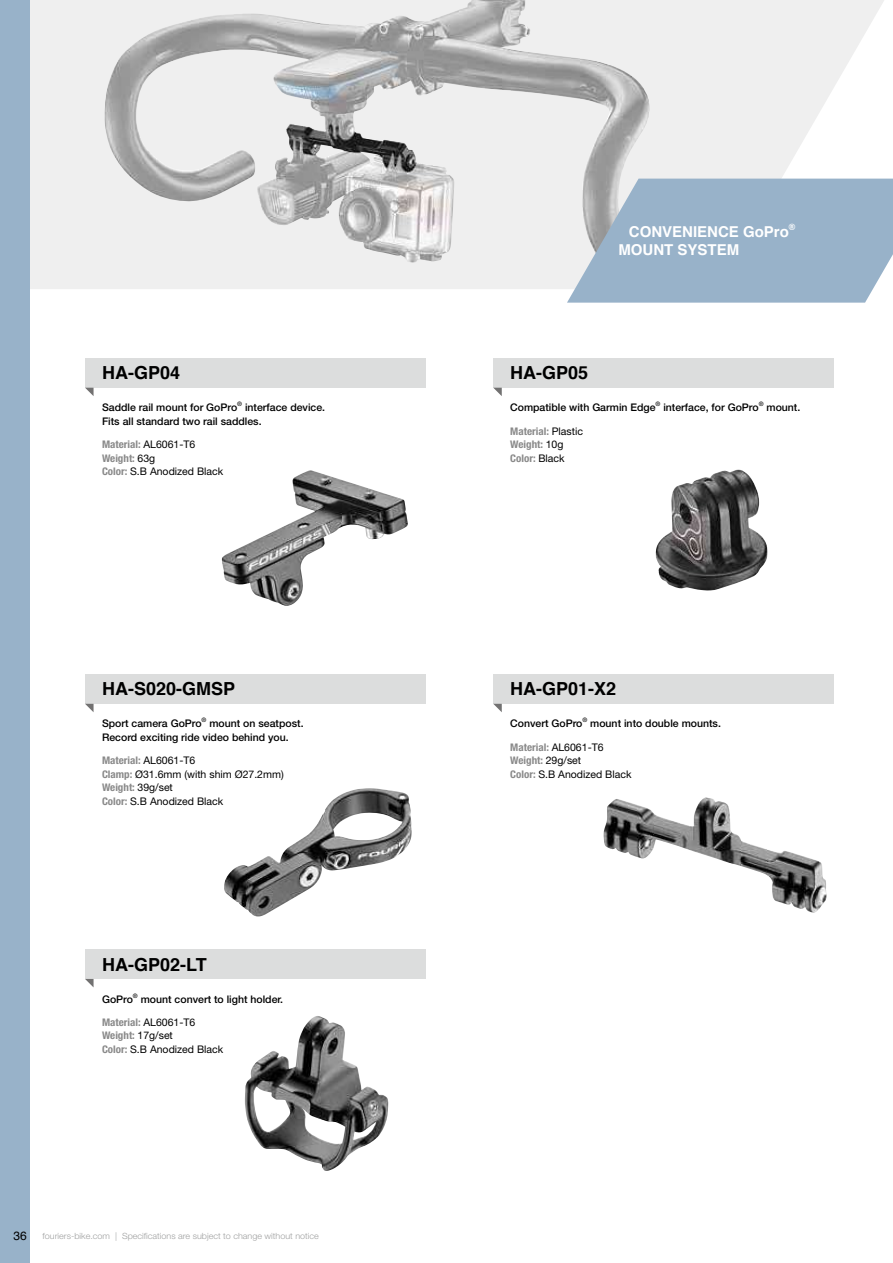
<style>
.page{position:relative;width:893px;height:1263px;background:#fff}
.page>*{position:absolute;margin:0;border:0;box-sizing:border-box;transform-origin:0 0}
.t1{font:700 18px "Helvetica";color:#000}
.t2{font:700 15px "Helvetica";color:#fff}
.t3{font:12px "Helvetica";color:#000}
.t4{font:500 10.5px/13.5px "Helvetica Neue LT Std";color:#000}
.t5{font:10.5px/13.5px "Helvetica Neue LT Std";color:#000}
.t6{font:700 condensed 10.5px/13.5px "Helvetica Neue LT Std";color:#898989;scale:1.05 1}
.t7{font:700 8.7px "Helvetica";color:#fff}
.t8{font:300 8.55px "Helvetica Neue LT Std";color:#9fa0a0;scale:1.05 1}
.t9{font:500 6.15px "Helvetica Neue LT Std";color:#000}
.s1{font-weight:700;font-stretch:condensed;color:#898989}
.s2{font-weight:400;font-stretch:normal;color:#000}
</style>
<div class="page">
<div style="left:493px;top:358px;width:340px;height:30px;background:#dcdddd"></div>
<svg style="left:493px;top:388px;width:9px;height:8px"></svg>
<div style="left:85px;top:358px;width:340px;height:30px;background:#dcdddd"></div>
<svg style="left:85px;top:388px;width:9px;height:8px"></svg>
<img style="left:221px;top:470px;width:187px;height:136px">
<img style="left:603px;top:797px;width:224px;height:116px">
<div style="left:493px;top:674px;width:340px;height:30px;background:#dcdddd"></div>
<svg style="left:493px;top:704px;width:9px;height:8px"></svg>
<img style="left:245px;top:1016px;width:143px;height:155px">
<div style="left:85px;top:949px;width:340px;height:30px;background:#dcdddd"></div>
<svg style="left:85px;top:979px;width:9px;height:8px"></svg>
<img style="left:224px;top:788px;width:188px;height:128px">
<div style="left:85px;top:674px;width:340px;height:30px;background:#dcdddd"></div>
<svg style="left:85px;top:704px;width:9px;height:8px"></svg>
<svg style="left:30px;top:0;width:861px;height:289px;fill:#efefef"></svg>
<img style="left:104px;top:0;width:367px;height:202px">
<svg style="left:567px;top:179px;width:326px;height:124px;background:#a0b6ca"></svg>
<img style="left:656px;top:470px;width:112px;height:120px">
<div style="left:0;top:0;width:30px;height:1263px;background:#98b2c9"></div>
<h1 class="t1" style="left:102px;top:358px;width:80px">HA-GP04</h1>
<p class="t4" style="left:102px;top:401px;width:137px">Saddle rail mount for GoPro</p>
<p class="t9" style="left:237px;top:400px;width:6px">®</p>
<p class="t4" style="left:102px;top:401px;width:225px;text-indent:143px">interface device.<br>Fits all standard two rail saddles.</p>
<p class="t5" style="left:102px;top:437px;width:123px"><span class="s1">Material:</span> AL6061-T6<br><span class="s1">Weight:</span> 63g<br><span class="s1">Color:</span> S.B Anodized Black</p>
<h1 class="t1" style="left:102px;top:674px;width:135px">HA-S020-GMSP</h1>
<p class="t4" style="left:102px;top:717px;width:101px">Sport camera GoPro</p>
<p class="t9" style="left:202px;top:717px;width:6px">®</p>
<p class="t4" style="left:102px;top:717px;width:203px;text-indent:107px">mount on seatpost.<br>Record exciting ride video behind you.</p>
<p class="t5" style="left:102px;top:753px;width:183px"><span class="s1">Material:</span> AL6061-T6<br><span class="s1">Clamp:</span> Ø31.6mm (with shim Ø27.2mm)<br><span class="s1">Weight:</span> 39g/set<br><span class="s1">Color:</span> S.B Anodized Black</p>
<h1 class="t1" style="left:102px;top:950px;width:106px">HA-GP02-LT</h1>
<p class="t4" style="left:102px;top:992px;width:32px">GoPro</p>
<p class="t9" style="left:133px;top:992px;width:6px">®</p>
<p class="t4" style="left:141px;top:992px;width:144px">mount convert to light holder.</p>
<p class="t5" style="left:102px;top:1015px;width:123px"><span class="s1">Material:</span> AL6061-T6<br><span class="s1">Weight:</span> 17g/set<br><span class="s1">Color:</span> S.B Anodized Black</p>
<p class="t3" style="left:13px;top:1226px;width:15px">36</p>
<p class="t8" style="left:43px;top:1231px;width:265px">fouriers-bike.com | Specifications are subject to change without notice</p>
<h2 class="t2" style="left:629px;top:220px;width:162px">CONVENIENCE GoPro</h2>
<p class="t7" style="left:789px;top:220px;width:8px">®</p>
<h2 class="t2" style="left:618px;top:238px;width:122px">MOUNT SYSTEM</h2>
<h1 class="t1" style="left:510px;top:358px;width:80px">HA-GP05</h1>
<p class="t4" style="left:510px;top:401px;width:147px">Compatible with Garmin Edge</p>
<p class="t9" style="left:656px;top:400px;width:6px">®</p>
<p class="t4" style="left:663px;top:401px;width:97px">interface, for GoPro</p>
<p class="t9" style="left:759px;top:400px;width:6px">®</p>
<p class="t4" style="left:766px;top:401px;width:35px">mount.</p>
<p class="t6" style="left:510px;top:424px;width:71px">Material: <span class="s2">Plastic<br></span>Weight: <span class="s2">10g<br></span>Color: <span class="s2">Black</span></p>
<h1 class="t1" style="left:510px;top:674px;width:108px">HA-GP01-X2</h1>
<p class="t4" style="left:510px;top:717px;width:74px">Convert GoPro</p>
<p class="t9" style="left:582px;top:717px;width:6px">®</p>
<p class="t4" style="left:590px;top:717px;width:132px">mount into double mounts.</p>
<p class="t5" style="left:510px;top:740px;width:123px"><span class="s1">Material:</span> AL6061-T6<br><span class="s1">Weight:</span> 29g/set<br><span class="s1">Color:</span> S.B Anodized Black</p>
</div>
